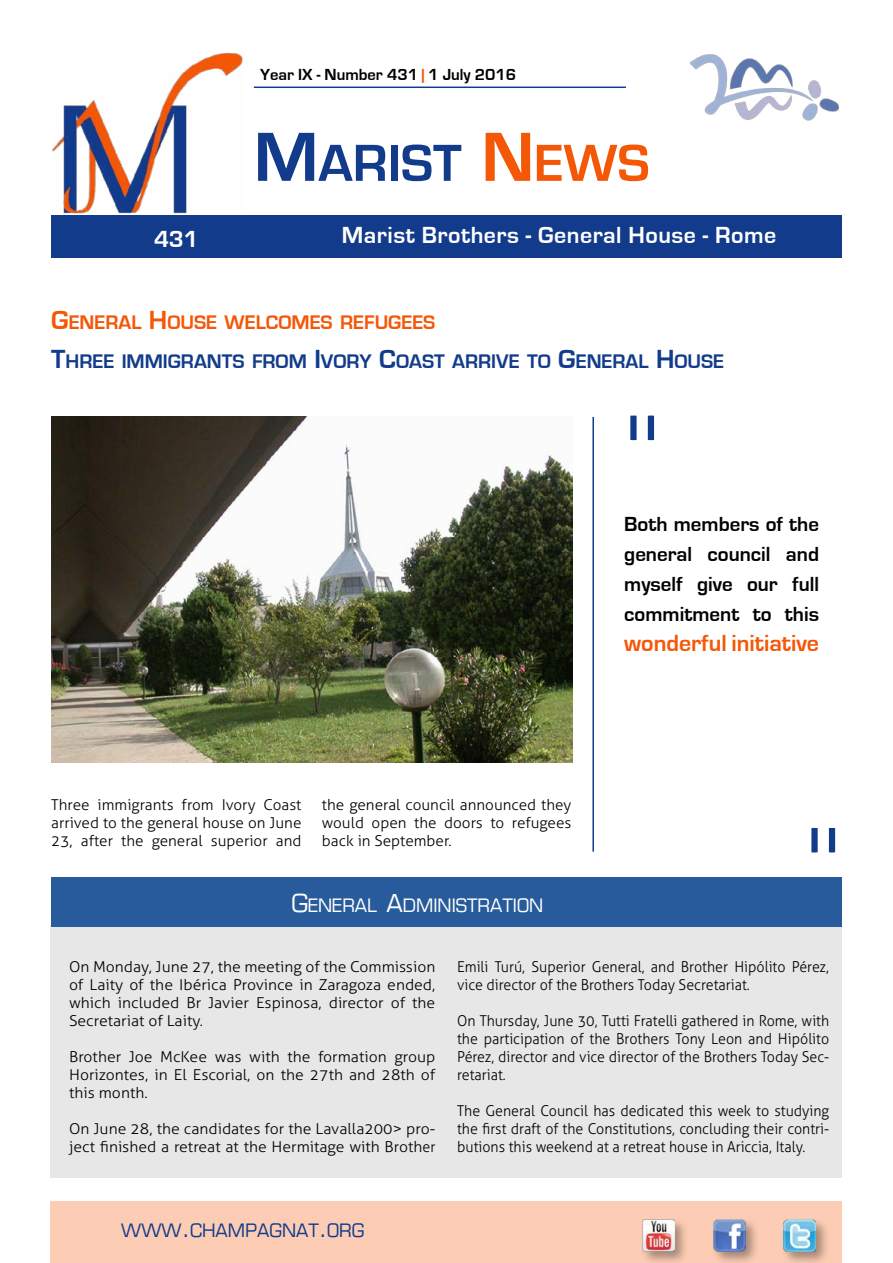
<style>
.page{position:relative;width:893px;height:1263px;background:#fff}
.page>*{position:absolute;margin:0;border:0;box-sizing:border-box;transform-origin:0 0}
.t1{font:300 90px "Aller";color:#123b8b}
.t2{font:700 54px "Eurostile";color:#123b8b}
.t3{font:700 24px "Eurostile";letter-spacing:.02em;color:#fff}
.t4{font:700 24px "Eurostile";color:#f45706}
.t5{font:700 21px/30px "Eurostile";color:#000;text-align:justify}
.t6{font:700 20.25px/39.8px "Eurostile";color:#123b8b}
.t7{font:18px "Eurostile";color:#fff}
.t8{font:18px "Eurostile";color:#123b8b}
.t9{font:700 16.5px "Eurostile";color:#000}
.t10{font:300 15px/18px "Aller";color:#000;text-align:justify;scale:.95 1}
.t11{font:300 15px/18px "Aller";color:#000;text-align:justify;scale:1.05 1}
.t12{font:300 15px/18px "Aller";color:#000;text-align:justify}
.s1{color:#f45706}
.s2{font-size:72px}
.s3{font-size:72px;color:#f45706}
.s4{font-size:27px;color:#f45706}
.s5{font-size:27px}
.s6{font-size:24px}
</style>
<div class="page">
<div style="left:51px;top:215px;width:791px;height:43px;background:#123b8b"></div>
<div style="left:50px;top:1201px;width:792px;height:62px;background:#fccdb4"></div>
<div style="left:710px;top:1216px;width:49px;height:47px;background:#000;opacity:.35"></div>
<img style="left:713px;top:1219px;width:32px;height:32px">
<div style="left:781px;top:1216px;width:49px;height:47px;background:#000;opacity:.35"></div>
<img style="left:784px;top:1219px;width:32px;height:32px">
<hr style="left:254px;top:87px;width:372px;height:1px;background:#123b8b">
<div style="left:640px;top:1216px;width:48px;height:47px;background:#000;opacity:.35"></div>
<img style="left:642px;top:1219px;width:33px;height:32px">
<img style="left:52px;top:52px;width:191px;height:162px">
<img style="left:690px;top:54px;width:149px;height:67px">
<div style="left:50px;top:926px;width:792px;height:252px;background:#e7e7e7"></div>
<div style="left:51px;top:877px;width:791px;height:50px;background:#275b9b"></div>
<img style="left:51px;top:417px;width:521px;height:346px">
<hr style="left:592px;top:417px;width:2px;height:435px;background:#123b8b">
<p class="t9" style="left:260px;top:66px;width:258px">Year IX - Number 431 <span class="s1">|</span> 1 July 2016</p>
<h2 class="t2" style="left:254px;top:134px;width:397px"><span class="s2">M</span>ARIST <span class="s3">N</span><span class="s1">EWS</span></h2>
<h3 class="t3" style="left:154px;top:226px;width:46px">431</h3>
<h3 class="t3" style="left:342px;top:222px;width:436px">Marist Brothers - General House - Rome</h3>
<h3 class="t6" style="left:51px;top:302px;width:674px"><span class="s4">G</span><span class="s1">ENERAL</span> <span class="s4">H</span><span class="s1">OUSE WELCOMES REFUGEES<br></span><span class="s5">T</span>HREE IMM IGRANTS FROM <span class="s5">I</span>VORY <span class="s5">C</span>OAST ARRIVE TO <span class="s5">G</span>ENERAL <span class="s5">H</span>OUSE</h3>
<h1 class="t1" style="left:624px;top:394px;width:39px">"</h1>
<h3 class="t5" style="left:624px;top:509px;width:196px">Both members of the general council and myself give our full commitment to this</h3>
<h3 class="t4" style="left:624px;top:630px;width:196px">wonderful initiative</h3>
<p class="t12" style="left:51px;top:796px;width:252px">Three immigrants from Ivory Coast arrived to the general house on June 23, after the general superior and</p>
<p class="t12" style="left:322px;top:796px;width:251px">the general council announced they would open the doors to refugees back in September.</p>
<p class="t7" style="left:291px;top:894px;width:253px"><span class="s6">G</span>ENERAL <span class="s6">A</span>DMINISTRATION</p>
<h1 class="t1" style="left:805px;top:807px;width:39px">"</h1>
<p class="t11" style="left:69px;top:958px;width:350px">On Monday, June 27, the meeting of the Commission of Laity of the Ibérica Province in Zaragoza ended, which included Br Javier Espinosa, director of the Secretariat of Laity.</p>
<p class="t11" style="left:69px;top:1048px;width:350px">Brother Joe McKee was with the formation group Horizontes, in El Escorial, on the 27th and 28th of this month.</p>
<p class="t11" style="left:69px;top:1120px;width:350px">On June 28, the candidates for the Lavalla200&gt; pro&shy;ject finished a retreat at the Hermitage with Brother</p>
<p class="t10" style="left:457px;top:958px;width:393px">Emili Turú, Superior General, and Brother Hipólito Pérez, vice director of the Brothers Today Secretariat.</p>
<p class="t10" style="left:457px;top:1012px;width:393px">On Thursday, June 30, Tutti Fratelli gathered in Rome, with the participation of the Brothers Tony Leon and Hipólito Pérez, director and vice director of the Brothers Today Sec&shy;retariat.</p>
<p class="t10" style="left:457px;top:1102px;width:393px">The General Council has dedicated this week to studying the first draft of the Constitutions, concluding their contri&shy;butions this weekend at a retreat house in Ariccia, Italy.</p>
<p class="t8" style="left:121px;top:1219px;width:245px">WWW<span class="s6">.</span>CHAMPAGNAT<span class="s6">.</span>ORG</p>
</div>
